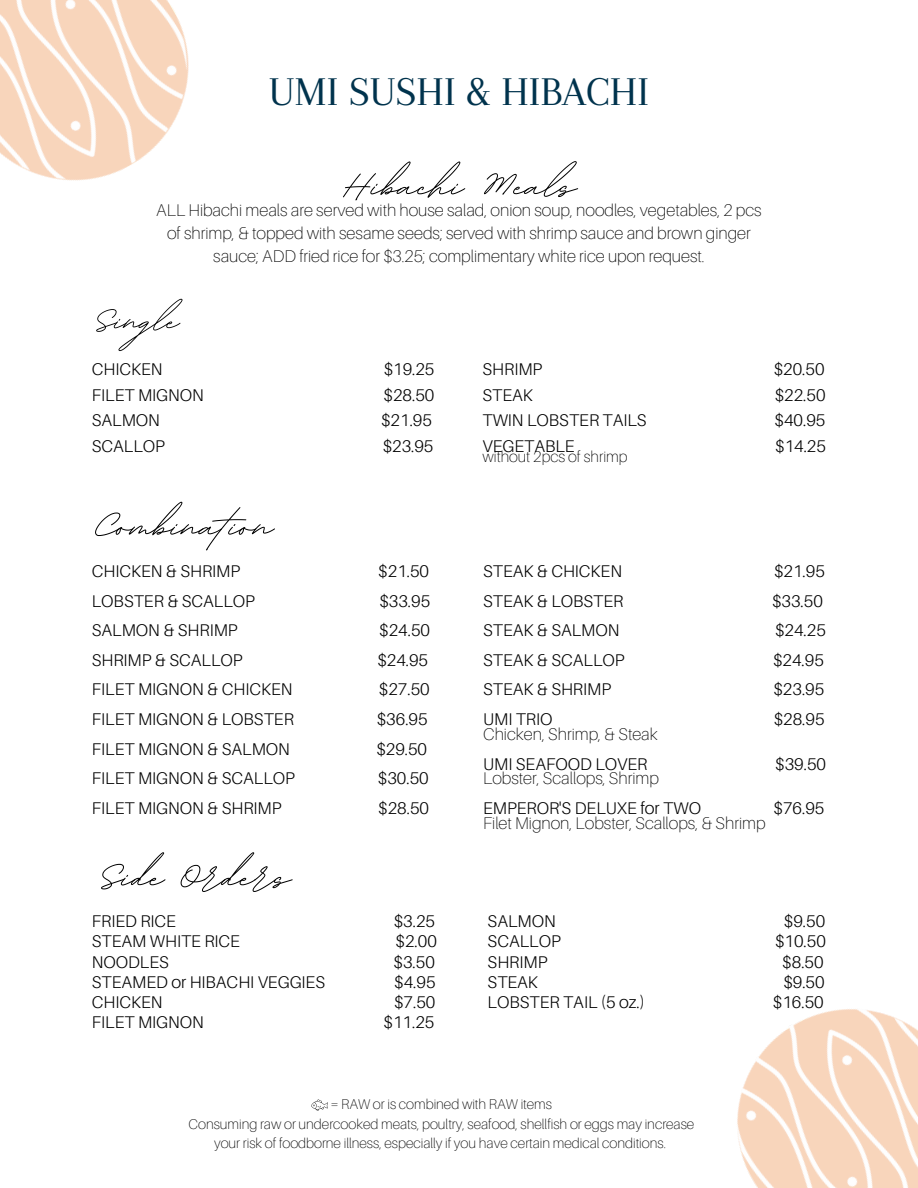
<style>
.page{position:relative;width:918px;height:1188px;background:#fff}
.page>*{position:absolute;margin:0;border:0;box-sizing:border-box;transform-origin:0 0}
.t1{font:700 63.6px "BD Script";color:#000}
.t2{font:700 56.4px "BD Script";color:#000}
.t3{font:42.3px "Arapey";color:#00334d}
.t4{font:300 16.95px "Aileron";color:#000}
.t5{font:100 16.95px/23.2px "Aileron";color:#000;text-align:center}
.t6{font:100 15.45px "Aileron";color:#000}
.t7{font:100 14.1px/19.2px "Aileron";color:#000;text-align:center}
</style>
<div class="page">
<img style="left:0;top:0;width:189px;height:181px">
<img style="left:737px;top:1009px;width:181px;height:179px">
<svg style="left:311px;top:1100px;width:17px;height:11px"></svg>
<p class="t3" style="left:269px;top:69px;width:382px">UMI SUSHI &amp; HIBACHI</p>
<p class="t1" style="left:342px;top:144px;width:236px">Hibachi Meals</p>
<p class="t5" style="left:156px;top:198px;width:607px">ALL Hibachi meals are served with house salad, onion soup, noodles, vegetables, 2 pcs of shrimp, &amp; topped with sesame seeds; served with shrimp sauce and brown ginger sauce; ADD fried rice for $3.25; complimentary white rice upon request.</p>
<p class="t2" style="left:95px;top:284px;width:86px">Single</p>
<p class="t4" style="left:92px;top:359px;width:72px">CHICKEN</p>
<p class="t4" style="left:384px;top:359px;width:52px">$19.25</p>
<p class="t4" style="left:92px;top:384px;width:114px">FILET MIGNON</p>
<p class="t4" style="left:384px;top:384px;width:52px">$28.50</p>
<p class="t4" style="left:92px;top:410px;width:70px">SALMON</p>
<p class="t4" style="left:381px;top:410px;width:52px">$21.95</p>
<p class="t4" style="left:92px;top:435px;width:75px">SCALLOP</p>
<p class="t4" style="left:383px;top:435px;width:52px">$23.95</p>
<p class="t1" style="left:96px;top:484px;width:178px">Combination</p>
<p class="t4" style="left:92px;top:560px;width:150px">CHICKEN &amp; SHRIMP</p>
<p class="t4" style="left:378px;top:560px;width:52px">$21.50</p>
<p class="t4" style="left:92px;top:590px;width:165px">LOBSTER &amp; SCALLOP</p>
<p class="t4" style="left:379px;top:590px;width:52px">$33.95</p>
<p class="t4" style="left:92px;top:620px;width:147px">SALMON &amp; SHRIMP</p>
<p class="t4" style="left:379px;top:620px;width:52px">$24.50</p>
<p class="t4" style="left:92px;top:649px;width:152px">SHRIMP &amp; SCALLOP</p>
<p class="t4" style="left:377px;top:649px;width:52px">$24.95</p>
<p class="t4" style="left:92px;top:679px;width:202px">FILET MIGNON &amp; CHICKEN</p>
<p class="t4" style="left:379px;top:679px;width:52px">$27.50</p>
<p class="t4" style="left:92px;top:709px;width:204px">FILET MIGNON &amp; LOBSTER</p>
<p class="t4" style="left:377px;top:709px;width:52px">$36.95</p>
<p class="t4" style="left:92px;top:738px;width:200px">FILET MIGNON &amp; SALMON</p>
<p class="t4" style="left:376px;top:738px;width:52px">$29.50</p>
<p class="t4" style="left:92px;top:768px;width:205px">FILET MIGNON &amp; SCALLOP</p>
<p class="t4" style="left:378px;top:768px;width:52px">$30.50</p>
<p class="t4" style="left:92px;top:798px;width:191px">FILET MIGNON &amp; SHRIMP</p>
<p class="t4" style="left:378px;top:798px;width:52px">$28.50</p>
<p class="t1" style="left:99px;top:835px;width:193px">Side Orders</p>
<p class="t4" style="left:92px;top:911px;width:86px">FRIED RICE</p>
<p class="t4" style="left:394px;top:911px;width:43px">$3.25</p>
<p class="t4" style="left:92px;top:931px;width:150px">STEAM WHITE RICE</p>
<p class="t4" style="left:396px;top:931px;width:43px">$2.00</p>
<p class="t4" style="left:92px;top:951px;width:79px">NOODLES</p>
<p class="t4" style="left:394px;top:951px;width:43px">$3.50</p>
<p class="t4" style="left:92px;top:971px;width:235px">STEAMED or HIBACHI VEGGIES</p>
<p class="t4" style="left:394px;top:971px;width:43px">$4.95</p>
<p class="t4" style="left:92px;top:991px;width:72px">CHICKEN</p>
<p class="t4" style="left:394px;top:991px;width:43px">$7.50</p>
<p class="t4" style="left:92px;top:1011px;width:114px">FILET MIGNON</p>
<p class="t4" style="left:384px;top:1011px;width:52px">$11.25</p>
<p class="t4" style="left:483px;top:359px;width:61px">SHRIMP</p>
<p class="t4" style="left:774px;top:359px;width:52px">$20.50</p>
<p class="t4" style="left:483px;top:384px;width:52px">STEAK</p>
<p class="t4" style="left:775px;top:384px;width:52px">$22.50</p>
<p class="t4" style="left:483px;top:410px;width:166px">TWIN LOBSTER TAILS</p>
<p class="t4" style="left:775px;top:410px;width:52px">$40.95</p>
<p class="t4" style="left:483px;top:435px;width:94px">VEGETABLE</p>
<p class="t4" style="left:775px;top:435px;width:52px">$14.25</p>
<p class="t6" style="left:483px;top:447px;width:147px">without 2pcs of shrimp</p>
<p class="t4" style="left:483px;top:560px;width:140px">STEAK &amp; CHICKEN</p>
<p class="t4" style="left:774px;top:560px;width:52px">$21.95</p>
<p class="t4" style="left:483px;top:590px;width:142px">STEAK &amp; LOBSTER</p>
<p class="t4" style="left:772px;top:590px;width:52px">$33.50</p>
<p class="t4" style="left:483px;top:620px;width:138px">STEAK &amp; SALMON</p>
<p class="t4" style="left:775px;top:620px;width:52px">$24.25</p>
<p class="t4" style="left:483px;top:649px;width:143px">STEAK &amp; SCALLOP</p>
<p class="t4" style="left:773px;top:649px;width:52px">$24.95</p>
<p class="t4" style="left:483px;top:679px;width:129px">STEAK &amp; SHRIMP</p>
<p class="t4" style="left:773px;top:679px;width:52px">$23.95</p>
<p class="t4" style="left:483px;top:709px;width:71px">UMI TRIO</p>
<p class="t4" style="left:774px;top:709px;width:52px">$28.95</p>
<p class="t5" style="left:483px;top:722px;width:176px">Chicken, Shrimp, &amp; Steak</p>
<p class="t4" style="left:483px;top:753px;width:166px">UMI SEAFOOD LOVER</p>
<p class="t4" style="left:775px;top:753px;width:52px">$39.50</p>
<p class="t5" style="left:483px;top:767px;width:177px">Lobster, Scallops, Shrimp</p>
<p class="t4" style="left:483px;top:798px;width:219px">EMPEROR'S DELUXE for TWO</p>
<p class="t4" style="left:774px;top:798px;width:52px">$76.95</p>
<p class="t5" style="left:483px;top:811px;width:284px">Filet Mignon, Lobster, Scallops, &amp; Shrimp</p>
<p class="t4" style="left:488px;top:911px;width:70px">SALMON</p>
<p class="t4" style="left:784px;top:911px;width:43px">$9.50</p>
<p class="t4" style="left:488px;top:931px;width:75px">SCALLOP</p>
<p class="t4" style="left:775px;top:931px;width:52px">$10.50</p>
<p class="t4" style="left:488px;top:951px;width:61px">SHRIMP</p>
<p class="t4" style="left:782px;top:951px;width:43px">$8.50</p>
<p class="t4" style="left:488px;top:971px;width:52px">STEAK</p>
<p class="t4" style="left:783px;top:971px;width:43px">$9.50</p>
<p class="t4" style="left:488px;top:991px;width:159px">LOBSTER TAIL (5 oz.)</p>
<p class="t4" style="left:773px;top:991px;width:52px">$16.50</p>
<p class="t7" style="left:331px;top:1095px;width:223px">= RAW or is combined with RAW items</p>
<p class="t7" style="left:189px;top:1114px;width:507px">Consuming raw or undercooked meats, poultry, seafood, shellfish or eggs may increase your risk of foodborne illness, especially if you have certain medical conditions.</p>
</div>
